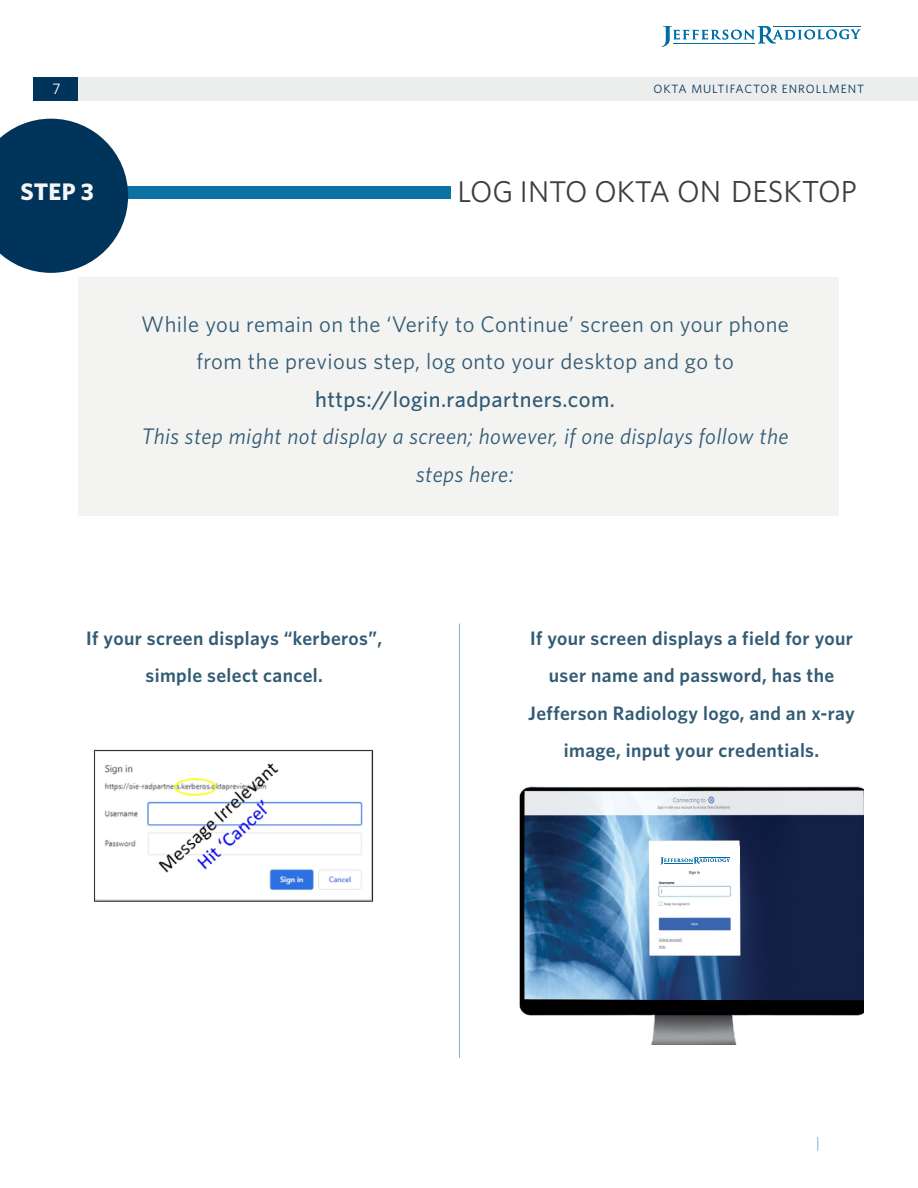
<style>
.page{position:relative;width:918px;height:1188px;background:#fff}
.page>*{position:absolute;margin:0;border:0;box-sizing:border-box;transform-origin:0 0}
.t1{font:30px "Whitney";color:#3e3d40}
.t2{font:700 24px "Whitney";color:#f6f6f6}
.t3{font:22.5px/37.5px "Whitney";letter-spacing:.02em;color:#325b74;text-align:center}
.t4{font:italic 22.5px/37.5px "Whitney";letter-spacing:.02em;color:#325b74;text-align:center}
.t5{font:500 22.5px "Whitney";letter-spacing:.02em;color:#325b74}
.t6{font:600 19.5px/37.5px "Whitney";letter-spacing:.02em;color:#325b74;text-align:center}
.t7{font:15.3px "Whitney";color:#fff}
.t8{font:12px "Whitney";letter-spacing:.08em;color:#00345a}
.s1{font-size:30.45px}
</style>
<div class="page">
<svg style="left:662px;top:26px;width:199px;height:21px"></svg>
<hr style="left:673px;top:43px;width:81px;height:1px;background:#006da4">
<hr style="left:773px;top:26px;width:88px;height:1px;background:#006da4">
<div style="left:78px;top:77px;width:840px;height:23px;background:#eceded"></div>
<div style="left:34px;top:77px;width:44px;height:23px;background:#00345a"></div>
<div style="left:79px;top:277px;width:760px;height:239px;background:#f3f3f2"></div>
<div style="left:0;top:187px;width:450px;height:12px;background:#0d71a4"></div>
<svg style="left:0;top:119px;width:128px;height:154px;background:#265273"></svg>
<img style="left:93px;top:749px;width:281px;height:153px">
<img style="left:519px;top:786px;width:345px;height:259px">
<hr style="left:459px;top:624px;width:1px;height:434px;background:#84b4cd">
<svg style="left:817px;top:1137px;width:1px;height:14px"></svg>
<div style="left:649px;top:847px;width:90px;height:18px;background:#fff"></div>
<svg style="left:660px;top:857px;width:70px;height:8px"></svg>
<hr style="left:699px;top:857px;width:31px;height:1px;background:#006da4">
<p class="t7" style="left:53px;top:80px;width:10px">7</p>
<p class="t8" style="left:653px;top:82px;width:212px">OKTA MULTIFACTOR ENROLLMENT</p>
<p class="t2" style="left:21px;top:177px;width:75px">STEP 3</p>
<h1 class="t1" style="left:457px;top:174px;width:313px">LOG INTO OKTA <span class="s1">ON DESKTOP</span></h1>
<p class="t3" style="left:141px;top:305px;width:649px">While you remain on the ‘Verify to Continue’ screen on your phone from the previous step, log onto your desktop and go to</p>
<p class="t5" style="left:315px;top:385px;width:301px">https://login.radpartners.com.</p>
<p class="t4" style="left:142px;top:417px;width:649px">This step might not display a screen; however, if one displays follow the steps here:</p>
<p class="t6" style="left:86px;top:619px;width:297px">If your screen displays “kerberos”, simple select cancel.</p>
<p class="t6" style="left:528px;top:619px;width:328px">If your screen displays a field for your user name and password, has the Jefferson Radiology logo, and an x-ray image, input your credentials.</p>
</div>
